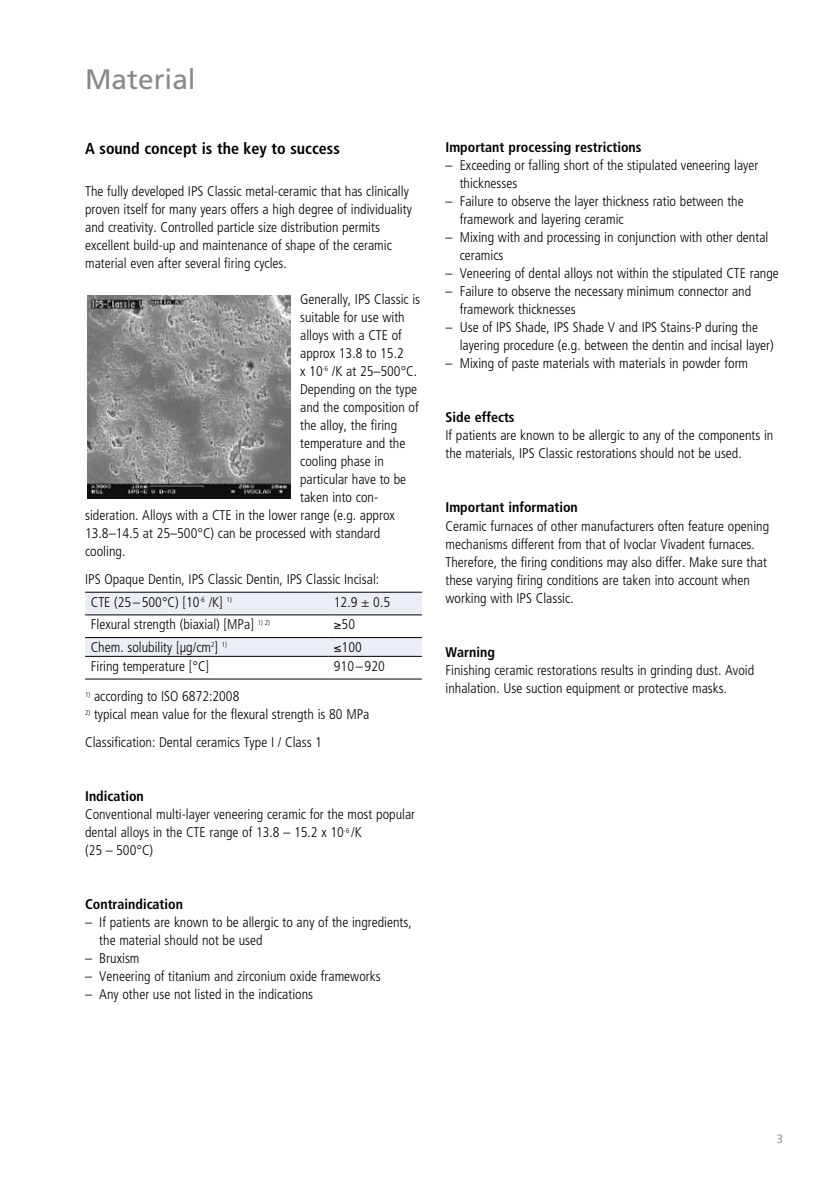
<style>
.page{position:relative;width:840px;height:1191px;background:#fff}
.page>*{position:absolute;margin:0;border:0;box-sizing:border-box;transform-origin:0 0}
.t1{font:28px "Frutiger";color:#87888a}
.t2{font:700 condensed 16px "Frutiger";color:#000}
.t3{font:300 condensed 14px/18px "Frutiger";color:#000}
.t4{font:700 condensed 14px "Frutiger";color:#000}
.t5{font:12px "Frutiger";color:#9c9e9f}
</style>
<div class="page">
<img style="left:87px;top:296px;width:203px;height:202px">
<svg style="left:85px;top:593px;width:336px;height:63px"></svg>
<hr style="left:85px;top:592px;width:243px;height:1px;background:#000">
<hr style="left:328px;top:592px;width:93px;height:1px;background:#000">
<hr style="left:85px;top:614px;width:243px;height:1px;background:#000">
<hr style="left:328px;top:614px;width:93px;height:1px;background:#000">
<hr style="left:85px;top:637px;width:243px;height:1px;background:#000">
<hr style="left:328px;top:637px;width:93px;height:1px;background:#000">
<hr style="left:85px;top:656px;width:243px;height:1px;background:#000">
<hr style="left:328px;top:656px;width:93px;height:1px;background:#000">
<hr style="left:85px;top:678px;width:243px;height:1px;background:#000">
<hr style="left:328px;top:678px;width:93px;height:1px;background:#000">
<h1 class="t1" style="left:85px;top:63px;width:112px">Material</h1>
<p class="t2" style="left:85px;top:139px;width:256px">A sound concept is the key to success</p>
<p class="t3" style="left:85px;top:182px;width:328px">The fully developed IPS Classic metal-ceramic that has clinically proven itself for many years offers a high degree of individuality and creativity. Controlled particle size distribution permits excellent build-up and maintenance of shape of the ceramic material even after several firing cycles.</p>
<p class="t3" style="left:300px;top:290px;width:121px">Generally, IPS Classic is</p>
<p class="t3" style="left:300px;top:308px;width:106px">suitable for use with</p>
<p class="t3" style="left:300px;top:326px;width:103px">alloys with a CTE of</p>
<p class="t3" style="left:300px;top:344px;width:105px">approx 13.8 to 15.2</p>
<p class="t3" style="left:300px;top:362px;width:118px">x 10<sup>-6</sup> /K at 25–500°C.</p>
<p class="t3" style="left:300px;top:380px;width:118px">Depending on the type</p>
<p class="t3" style="left:300px;top:398px;width:120px">and the composition of</p>
<p class="t3" style="left:300px;top:416px;width:98px">the alloy, the firing</p>
<p class="t3" style="left:300px;top:434px;width:107px">temperature and the</p>
<p class="t3" style="left:300px;top:452px;width:85px">cooling phase in</p>
<p class="t3" style="left:300px;top:470px;width:108px">particular have to be</p>
<p class="t3" style="left:300px;top:488px;width:78px">taken into con-</p>
<p class="t3" style="left:85px;top:506px;width:311px">sideration. Alloys with a CTE in the lower range (e.g. approx</p>
<p class="t3" style="left:85px;top:524px;width:296px">13.8–14.5 at 25–500°C) can be processed with standard</p>
<p class="t3" style="left:85px;top:542px;width:42px">cooling.</p>
<p class="t3" style="left:91px;top:568px;width:290px;line-height:22.6px;text-indent:-6px">IPS Opaque Dentin, IPS Classic Dentin, IPS Classic Incisal:<br>CTE (25 –500°C) [10<sup>-6</sup> /K] <sup>1)</sup></p>
<p class="t3" style="left:334px;top:593px;width:58px">12.9 ± 0.5</p>
<p class="t3" style="left:91px;top:615px;width:180px">Flexural strength (biaxial) [MPa] <sup>1)</sup> <sup>2)</sup></p>
<p class="t3" style="left:334px;top:615px;width:23px">≥50</p>
<p class="t3" style="left:91px;top:638px;width:138px">Chem. solubility [μg/cm<sup>2</sup>] <sup>1)</sup></p>
<p class="t3" style="left:334px;top:638px;width:29px">≤100</p>
<p class="t3" style="left:91px;top:657px;width:120px">Firing temperature [°C]</p>
<p class="t3" style="left:334px;top:657px;width:52px">910 – 920</p>
<p class="t3" style="left:85px;top:687px;width:156px"><sup>1)</sup> according to ISO 6872:2008</p>
<p class="t3" style="left:85px;top:700px;width:286px;line-height:28px"><sup>2)</sup> typical mean value for the flexural strength is 80 MPa<br>Classification: Dental ceramics Type I / Class 1</p>
<p class="t4" style="left:85px;top:788px;width:60px">Indication</p>
<p class="t3" style="left:85px;top:805px;width:331px">Conventional multi-layer veneering ceramic for the most popular dental alloys in the CTE range of 13.8 – 15.2 x 10<sup>-6</sup> /K<br>(25 – 500°C)</p>
<p class="t4" style="left:85px;top:896px;width:99px">Contraindication</p>
<p class="t3" style="left:99px;top:913px;width:314px;text-indent:-14px">– If patients are known to be allergic to any of the ingredients, the material should not be used</p>
<p class="t3" style="left:85px;top:949px;width:56px">– Bruxism</p>
<p class="t3" style="left:85px;top:967px;width:297px">– Veneering of titanium and zirconium oxide frameworks</p>
<p class="t3" style="left:85px;top:985px;width:229px">– Any other use not listed in the indications</p>
<p class="t4" style="left:445px;top:139px;width:197px">Important processing restrictions</p>
<p class="t3" style="left:459px;top:157px;width:300px;text-indent:-14px">– Exceeding or falling short of the stipulated veneering layer thicknesses</p>
<p class="t3" style="left:459px;top:193px;width:285px;text-indent:-14px">– Failure to observe the layer thickness ratio between the framework and layering ceramic</p>
<p class="t3" style="left:459px;top:229px;width:310px;text-indent:-14px">– Mixing with and processing in conjunction with other dental ceramics</p>
<p class="t3" style="left:445px;top:265px;width:334px">– Veneering of dental alloys not within the stipulated CTE range</p>
<p class="t3" style="left:459px;top:283px;width:293px;text-indent:-14px">– Failure to observe the necessary minimum connector and framework thicknesses</p>
<p class="t3" style="left:459px;top:319px;width:315px;text-indent:-14px">– Use of IPS Shade, IPS Shade V and IPS Stains-P during the layering procedure (e.g. between the dentin and incisal layer)</p>
<p class="t3" style="left:445px;top:355px;width:304px">– Mixing of paste materials with materials in powder form</p>
<p class="t4" style="left:445px;top:409px;width:71px">Side effects</p>
<p class="t3" style="left:445px;top:427px;width:329px">If patients are known to be allergic to any of the components in the materials, IPS Classic restorations should not be used.</p>
<p class="t4" style="left:445px;top:499px;width:134px">Important information</p>
<p class="t3" style="left:445px;top:517px;width:325px">Ceramic furnaces of other manufacturers often feature opening mechanisms different from that of Ivoclar Vivadent furnaces.<br>Therefore, the firing conditions may also differ. Make sure that these varying firing conditions are taken into account when working with IPS Classic.</p>
<p class="t4" style="left:445px;top:643px;width:51px">Warning</p>
<p class="t3" style="left:445px;top:661px;width:310px">Finishing ceramic restorations results in grinding dust. Avoid inhalation. Use suction equipment or protective masks.</p>
<p class="t5" style="left:776px;top:1132px;width:8px">3</p>
</div>
